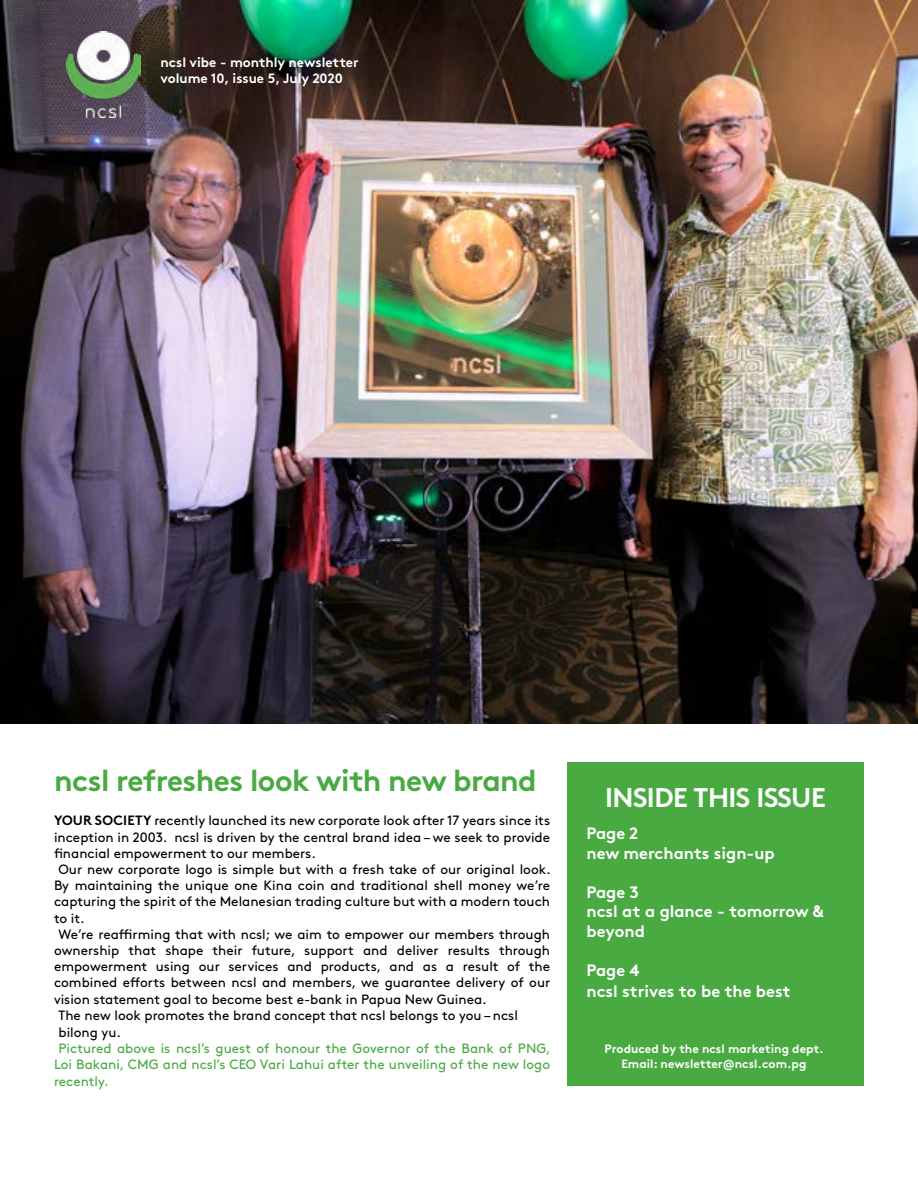
<style>
.page{position:relative;width:918px;height:1188px;background:#fff}
.page>*{position:absolute;margin:0;border:0;box-sizing:border-box;transform-origin:0 0}
.t1{font:700 30px "Brown";letter-spacing:-.02em;color:#49aa42}
.t2{font:700 27px "Brown";letter-spacing:-.02em;color:#fff}
.t3{font:700 16.5px/19.5px "Brown";color:#fff}
.t4{font:13.5px "Brown";color:#000}
.t5{font:13.5px/16.2px "Brown";color:#49aa42;text-align:justify}
.t6{font:700 13.5px/16.2px "Brown";color:#fff}
.t7{font:700 12px/14.4px "Brown";color:#fff;text-align:center}
.s1{font-weight:700}
</style>
<div class="page">
<img style="left:0;top:0;width:918px;height:724px">
<div style="left:567px;top:762px;width:297px;height:324px;background:#49aa42"></div>
<img style="left:67px;top:32px;width:73px;height:86px">
<p class="t6" style="left:160px;top:53px;width:200px">ncsl vibe - monthly newsletter volume 10, issue 5, July 2020</p>
<h1 class="t1" style="left:54px;top:756px;width:484px">ncsl refreshes look with new brand</h1>
<p class="t4" style="left:54px;top:810px;width:498px"><span class="s1">YOUR SOCIETY</span> recently launched its new corporate look after 17 years since its</p>
<p class="t4" style="left:54px;top:827px;width:498px">inception in 2003. ncsl is driven by the central brand idea – we seek to provide</p>
<p class="t4" style="left:54px;top:843px;width:264px">financial empowerment to our members.</p>
<p class="t4" style="left:59px;top:859px;width:494px">Our new corporate logo is simple but with a fresh take of our original look.</p>
<p class="t4" style="left:54px;top:875px;width:498px">By maintaining the unique one Kina coin and traditional shell money we’re</p>
<p class="t4" style="left:54px;top:891px;width:498px">capturing the spirit of the Melanesian trading culture but with a modern touch</p>
<p class="t4" style="left:54px;top:908px;width:32px">to it.</p>
<p class="t4" style="left:59px;top:924px;width:493px">We’re reaffirming that with ncsl; we aim to empower our members through</p>
<p class="t4" style="left:54px;top:940px;width:498px">ownership that shape their future, support and deliver results through</p>
<p class="t4" style="left:54px;top:956px;width:498px">empowerment using our services and products, and as a result of the</p>
<p class="t4" style="left:54px;top:972px;width:498px">combined efforts between ncsl and members, we guarantee delivery of our</p>
<p class="t4" style="left:54px;top:989px;width:434px">vision statement goal to become best e-bank in Papua New Guinea.</p>
<p class="t4" style="left:59px;top:1005px;width:461px">The new look promotes the brand concept that ncsl belongs to you – ncsl</p>
<p class="t4" style="left:59px;top:1022px;width:64px">bilong yu.</p>
<p class="t5" style="left:54px;top:1039px;width:498px;text-indent:4px">Pictured above is ncsl’s guest of honour the Governor of the Bank of PNG, Loi Bakani, CMG and ncsl’s CEO Vari Lahui after the unveiling of the new logo recently.</p>
<h2 class="t2" style="left:605px;top:776px;width:222px">INSIDE THIS ISSUE</h2>
<p class="t3" style="left:586px;top:822px;width:190px">Page 2<br>new merchants sign-up</p>
<p class="t3" style="left:586px;top:881px;width:239px">Page 3<br>ncsl at a glance - tomorrow &amp; beyond</p>
<p class="t3" style="left:586px;top:958px;width:206px;line-height:21.6px">Page 4<br>ncsl strives to be the best</p>
<p class="t7" style="left:605px;top:1041px;width:221px">Produced by the ncsl marketing dept.<br>Email: newsletter@ncsl.com.pg</p>
</div>
